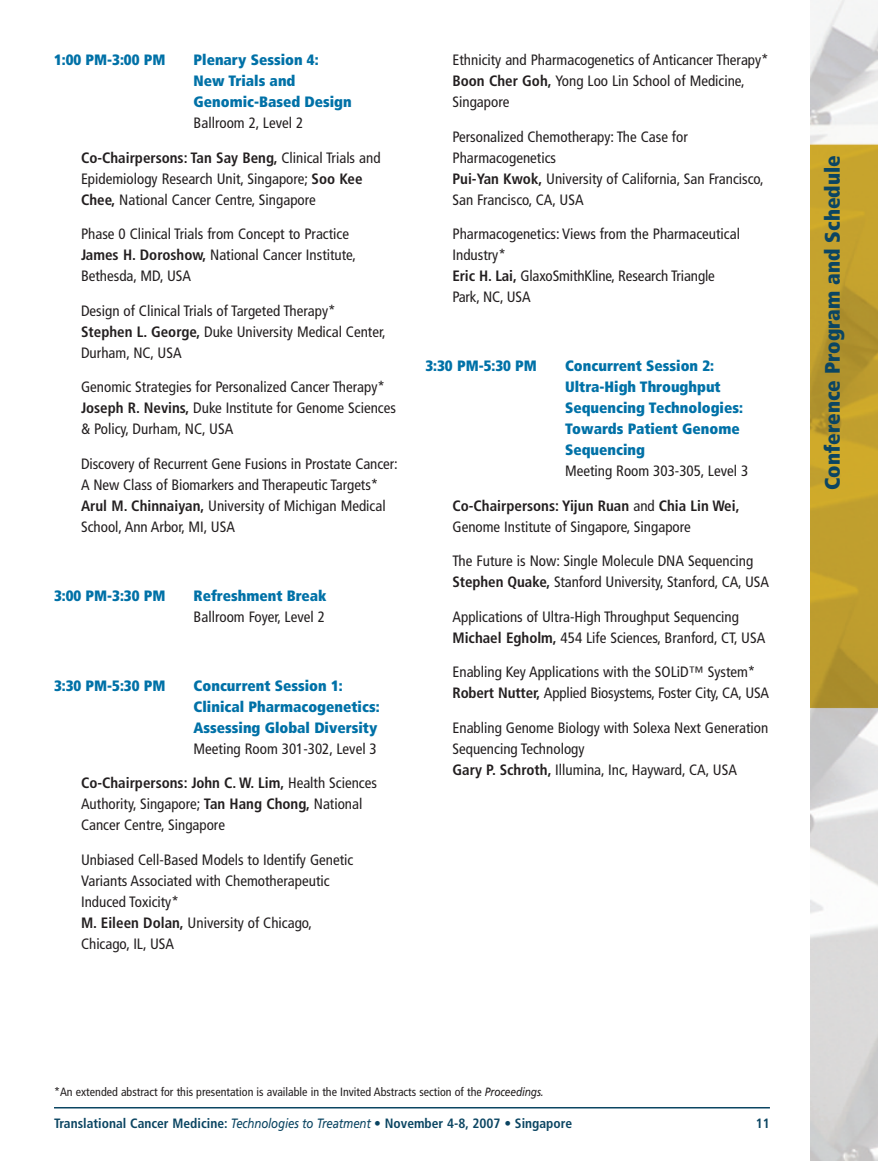
<style>
.page{position:relative;width:878px;height:1161px;background:#fff}
.page>*{position:absolute;margin:0;border:0;box-sizing:border-box;transform-origin:0 0}
.t1{font:900 condensed 21px "Frutiger";color:#0b4562}
.t2{font:condensed 15px/21px "Frutiger";color:#231f20}
.t3{font:900 condensed 15px/21px "Frutiger";color:#0071a7}
.t4{font:700 condensed 13.5px "Frutiger";color:#0b4562}
.t5{font:condensed 12px "Frutiger";color:#231f20}
.s1{font-weight:700}
.s2{font-style:italic;font-stretch:normal}
.s3{font-weight:400;font-style:italic;font-stretch:normal}
</style>
<div class="page">
<hr style="left:54px;top:1107px;width:716px;height:1px;background:#0b4562">
<img style="left:810px;top:0;width:67px;height:1161px">
<p class="t3" style="left:54px;top:51px;width:113px">1:00 PM-3:00 PM</p>
<p class="t3" style="left:194px;top:51px;width:160px">Plenary Session 4:<br>New Trials and<br>Genomic-Based Design</p>
<p class="t2" style="left:194px;top:114px;width:111px">Ballroom 2, Level 2</p>
<p class="t2" style="left:81px;top:148px;width:301px"><span class="s1">Co-Chairpersons: Tan Say Beng,</span> Clinical Trials and<br>Epidemiology Research Unit, Singapore; <span class="s1">Soo Kee<br>Chee,</span> National Cancer Centre, Singapore</p>
<p class="t2" style="left:81px;top:225px;width:276px">Phase 0 Clinical Trials from Concept to Practice<br><span class="s1">James H. Doroshow,</span> National Cancer Institute,<br>Bethesda, MD, USA</p>
<p class="t2" style="left:81px;top:301px;width:306px">Design of Clinical Trials of Targeted Therapy*<br><span class="s1">Stephen L. George,</span> Duke University Medical Center,<br>Durham, NC, USA</p>
<p class="t2" style="left:81px;top:378px;width:316px">Genomic Strategies for Personalized Cancer Therapy*<br><span class="s1">Joseph R. Nevins,</span> Duke Institute for Genome Sciences &amp; Policy, Durham, NC, USA</p>
<p class="t2" style="left:81px;top:454px;width:318px">Discovery of Recurrent Gene Fusions in Prostate Cancer:<br>A New Class of Biomarkers and Therapeutic Targets* <span class="s1">Arul M. Chinnaiyan,</span> University of Michigan Medical School, Ann Arbor, MI, USA</p>
<p class="t3" style="left:54px;top:586px;width:113px">3:00 PM-3:30 PM</p>
<p class="t3" style="left:193px;top:586px;width:134px">Refreshment Break</p>
<p class="t2" style="left:193px;top:607px;width:133px">Ballroom Foyer, Level 2</p>
<p class="t3" style="left:54px;top:676px;width:113px">3:30 PM-5:30 PM</p>
<p class="t3" style="left:193px;top:676px;width:187px">Concurrent Session 1:<br>Clinical Pharmacogenetics:<br>Assessing Global Diversity</p>
<p class="t2" style="left:193px;top:739px;width:185px">Meeting Room 301-302, Level 3</p>
<p class="t2" style="left:81px;top:774px;width:297px"><span class="s1">Co-Chairpersons: John C. W. Lim,</span> Health Sciences<br>Authority, Singapore; <span class="s1">Tan Hang Chong,</span> National<br>Cancer Centre, Singapore</p>
<p class="t2" style="left:81px;top:850px;width:274px">Unbiased Cell-Based Models to Identify Genetic Variants Associated with Chemotherapeutic Induced Toxicity*<br><span class="s1">M. Eileen Dolan,</span> University of Chicago, Chicago, IL, USA</p>
<p class="t2" style="left:452px;top:51px;width:318px">Ethnicity and Pharmacogenetics of Anticancer Therapy*<br><span class="s1">Boon Cher Goh,</span> Yong Loo Lin School of Medicine,<br>Singapore</p>
<p class="t2" style="left:452px;top:127px;width:313px">Personalized Chemotherapy: The Case for Pharmacogenetics<br><span class="s1">Pui-Yan Kwok,</span> University of California, San Francisco, San Francisco, CA, USA</p>
<p class="t2" style="left:452px;top:225px;width:289px">Pharmacogenetics: Views from the Pharmaceutical<br>Industry*<br><span class="s1">Eric H. Lai,</span> GlaxoSmithKline, Research Triangle<br>Park, NC, USA</p>
<p class="t3" style="left:425px;top:357px;width:113px">3:30 PM-5:30 PM</p>
<p class="t3" style="left:565px;top:357px;width:179px">Concurrent Session 2:<br>Ultra-High Throughput<br>Sequencing Technologies:<br>Towards Patient Genome<br>Sequencing</p>
<p class="t2" style="left:565px;top:462px;width:185px">Meeting Room 303-305, Level 3</p>
<p class="t2" style="left:452px;top:496px;width:288px"><span class="s1">Co-Chairpersons: Yijun Ruan</span> and <span class="s1">Chia Lin Wei,<br></span>Genome Institute of Singapore, Singapore</p>
<p class="t2" style="left:452px;top:552px;width:318px">The Future is Now: Single Molecule DNA Sequencing<br><span class="s1">Stephen Quake,</span> Stanford University, Stanford, CA, USA</p>
<p class="t2" style="left:452px;top:607px;width:314px">Applications of Ultra-High Throughput Sequencing<br><span class="s1">Michael Egholm,</span> 454 Life Sciences, Branford, CT, USA</p>
<p class="t2" style="left:452px;top:663px;width:318px">Enabling Key Applications with the SOLiD™ System*<br><span class="s1">Robert Nutter,</span> Applied Biosystems, Foster City, CA, USA</p>
<p class="t2" style="left:452px;top:718px;width:317px">Enabling Genome Biology with Solexa Next Generation<br>Sequencing Technology<br><span class="s1">Gary P. Schroth,</span> Illumina, Inc, Hayward, CA, USA</p>
<p class="t5" style="left:54px;top:1087px;width:491px">*An extended abstract for this presentation is available in the Invited Abstracts section of the <span class="s2">Proceedings.</span></p>
<p class="t4" style="left:54px;top:1118px;width:519px">Translational Cancer Medicine: <span class="s3">Technologies to Treatment</span> • November 4-8, 2007 • Singapore</p>
<p class="t4" style="left:755px;top:1118px;width:16px">11</p>
<h1 class="t1" style="left:824px;top:490px;width:336px;rotate:-90deg">Conference Program and Schedule</h1>
</div>
